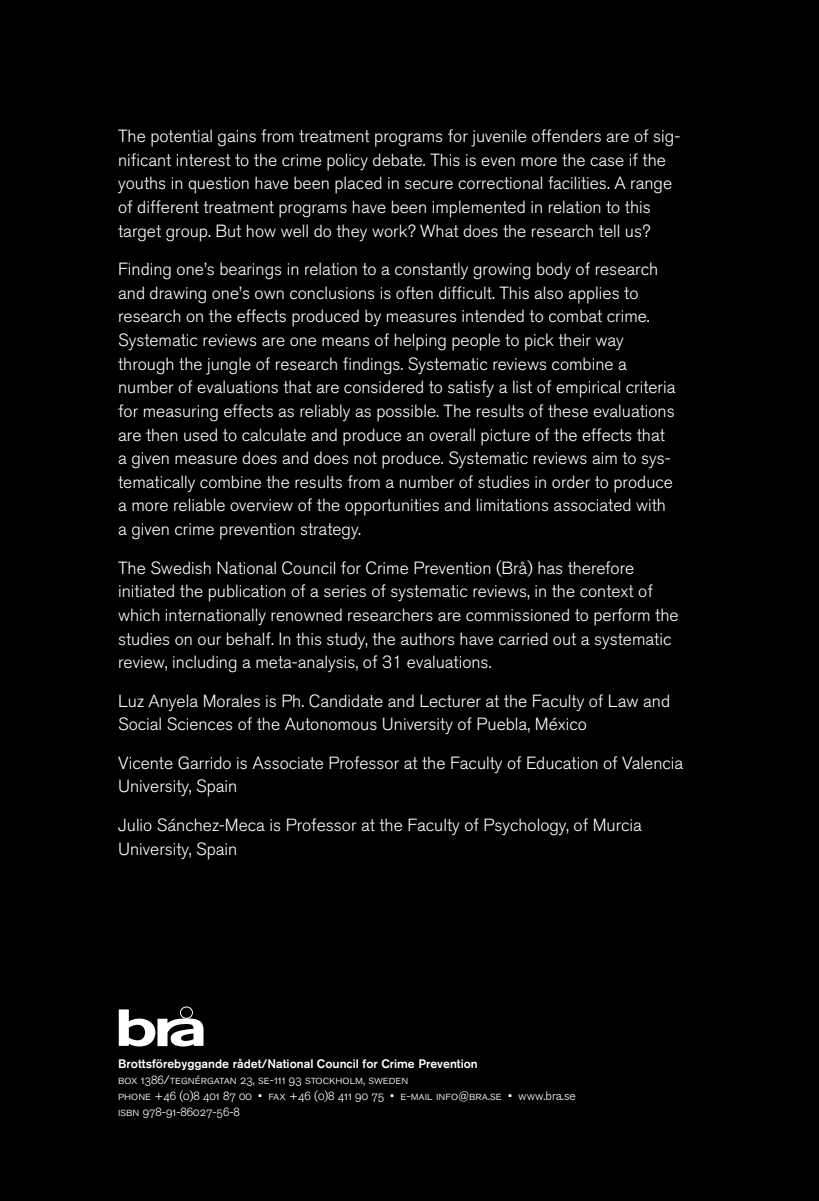
<style>
.page{position:relative;width:819px;height:1201px;background:#fff}
.page>*{position:absolute;margin:0;border:0;box-sizing:border-box;transform-origin:0 0}
.t1{font:300 17.5px/23.6px "Akzidenz Grotesk BQ";color:#fff}
.t2{font:12.25px/15.8px "Akzidenz Grotesk BQ Light SC";color:#fff}
.t3{font:500 12.25px "Akzidenz Grotesk BQ";color:#fff}
.s1{font-family:"Akzidenz Grotesk BQ Light Os F"}
</style>
<div class="page">
<div style="left:0;top:0;width:819px;height:1200px;background:#000"></div>
<svg style="left:119px;top:1009px;width:84px;height:37px"></svg>
<div style="left:180px;top:1006px;width:13px;height:12px;border:1px solid #fff;border-radius:50%"></div>
<p class="t1" style="left:118px;top:124px;width:563px">The potential gains from treatment programs for juvenile offenders are of sig&shy;nificant interest to the crime policy debate. This is even more the case if the youths in question have been placed in secure correctional facilities. A range of different treatment programs have been implemented in relation to this target group. But how well do they work? What does the research tell us?</p>
<p class="t1" style="left:118px;top:257px;width:559px">Finding one’s bearings in relation to a constantly growing body of research and drawing one’s own conclusions is often difficult. This also applies to research on the effects produced by measures intended to combat crime.<br>Systematic reviews are one means of helping people to pick their way through the jungle of research findings. Systematic reviews combine a number of evaluations that are considered to satisfy a list of empirical criteria for measuring effects as reliably as possible. The results of these evaluations are then used to calculate and produce an overall picture of the effects that a given measure does and does not produce. Systematic reviews aim to sys&shy;tematically combine the results from a number of studies in order to produce a more reliable overview of the opportunities and limitations associated with a given crime prevention strategy.</p>
<p class="t1" style="left:118px;top:556px;width:562px">The Swedish National Council for Crime Prevention (Brå) has therefore initiated the publication of a series of systematic reviews, in the context of which internationally renowned researchers are commissioned to perform the studies on our behalf. In this study, the authors have carried out a systematic review, including a meta-analysis, of 31 evaluations.</p>
<p class="t1" style="left:118px;top:689px;width:553px">Luz Anyela Morales is Ph. Candidate and Lecturer at the Faculty of Law and<br>Social Sciences of the Autonomous University of Puebla, México</p>
<p class="t1" style="left:118px;top:751px;width:566px">Vicente Garrido is Associate Professor at the Faculty of Education of Valencia<br>University, Spain</p>
<p class="t1" style="left:118px;top:813px;width:525px">Julio Sánchez-Meca is Professor at the Faculty of Psychology, of Murcia<br>University, Spain</p>
<p class="t3" style="left:118px;top:1056px;width:361px">Brottsförebyggande rådet/National Council for Crime Prevention</p>
<p class="t2" style="left:118px;top:1072px;width:459px">box 1386/tegnérgatan 23, se-111 93 stockholm, sweden<br>phone +46 (0)8 401 87 00 • fax +46 (0)8 411 90 75 • e-mail info@bra.se • <span class="s1">www.bra.se </span>isbn 978-91-86027-56-8</p>
</div>
